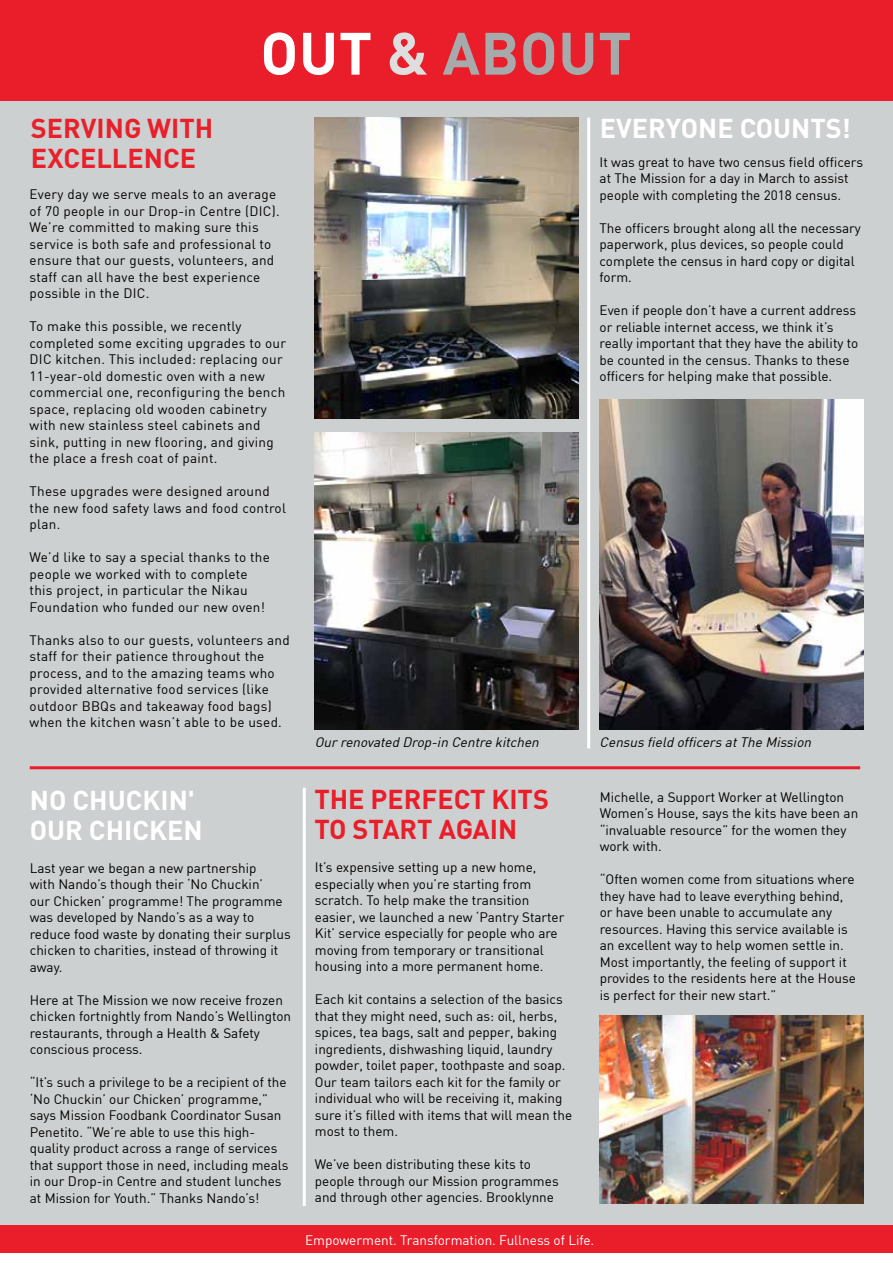
<style>
.page{position:relative;width:893px;height:1263px;background:#fff}
.page>*{position:absolute;margin:0;border:0;box-sizing:border-box;transform-origin:0 0}
.t1{font:58.8px "DIN";color:#a7aaab}
.t2{font:700 27px/30px "DIN Pro";color:#fff}
.t3{font:700 27px/30px "DIN Pro";color:#ea1d2a}
.t4{font:700 27px/30px "DIN Pro";color:#e9202c}
.t5{font:13.5px/16.5px "DIN";color:#000}
.t6{font:13.5px/16.5px "DIN";letter-spacing:.02em;color:#000}
.t7{font:italic 13.5px "DIN";color:#000}
.t8{font:13.5px "DIN";color:#fff}
.s1{color:#fff}
.s2{color:#dfdedf}
</style>
<div class="page">
<div style="left:0;top:0;width:893px;height:1244px;background:#cdd0d0"></div>
<div style="left:0;top:1225px;width:893px;height:27px;background:#ea1d2a"></div>
<hr style="left:30px;top:766px;width:830px;height:3px;background:#ea1d2a">
<hr style="left:587px;top:118px;width:3px;height:630px;background:#fff">
<div style="left:0;top:0;width:893px;height:100px;background:#ea1d2a"></div>
<img style="left:315px;top:433px;width:263px;height:296px">
<hr style="left:303px;top:788px;width:3px;height:418px;background:#fff">
<img style="left:600px;top:1015px;width:264px;height:188px">
<img style="left:600px;top:399px;width:263px;height:330px">
<img style="left:315px;top:118px;width:263px;height:300px">
<h1 class="t1" style="left:262px;top:14px;width:370px"><span class="s1">OUT</span> <span class="s2">&amp;</span> ABOUT</h1>
<h2 class="t4" style="left:31px;top:113px;width:184px">SERVING WITH<br>EXCELLENCE</h2>
<p class="t6" style="left:30px;top:186px;width:252px">Every day we serve meals to an average of 70 people in our Drop-in Centre (DIC).<br>We’re committed to making sure this service is both safe and professional to ensure that our guests, volunteers, and staff can all have the best experience possible in the DIC.</p>
<p class="t6" style="left:30px;top:318px;width:258px">To make this possible, we recently completed some exciting upgrades to our DIC kitchen. This included: replacing our 11-year-old domestic oven with a new commercial one, reconfiguring the bench space, replacing old wooden cabinetry with new stainless steel cabinets and sink, putting in new flooring, and giving the place a fresh coat of paint.</p>
<p class="t6" style="left:30px;top:483px;width:258px">These upgrades were designed around the new food safety laws and food control plan.</p>
<p class="t6" style="left:30px;top:549px;width:242px">We’d like to say a special thanks to the people we worked with to complete this project, in particular the Nikau Foundation who funded our new oven!</p>
<p class="t6" style="left:30px;top:631px;width:262px">Thanks also to our guests, volunteers and staff for their patience throughout the process, and to the amazing teams who provided alternative food services (like outdoor BBQs and takeaway food bags) when the kitchen wasn’t able to be used.</p>
<h2 class="t2" style="left:30px;top:784px;width:174px">NO CHUCKIN'<br>OUR CHICKEN</h2>
<p class="t5" style="left:30px;top:859px;width:263px">Last year we began a new partnership<br>with Nando’s though their ‘No Chuckin’<br>our Chicken’ programme! The programme was developed by Nando’s as a way to reduce food waste by donating their surplus chicken to charities, instead of throwing it away.</p>
<p class="t5" style="left:30px;top:991px;width:263px">Here at The Mission we now receive frozen chicken fortnightly from Nando’s Wellington restaurants, through a Health &amp; Safety conscious process.</p>
<p class="t5" style="left:30px;top:1074px;width:260px">“It’s such a privilege to be a recipient of the ‘No Chuckin’ our Chicken’ programme,” says Mission Foodbank Coordinator Susan Penetito. “We’re able to use this high&shy;quality product across a range of services that support those in need, including meals in our Drop-in Centre and student lunches at Mission for Youth.” Thanks Nando’s!</p>
<h2 class="t2" style="left:600px;top:112px;width:253px">EVERYONE COUNTS!</h2>
<p class="t5" style="left:600px;top:153px;width:265px">It was great to have two census field officers at The Mission for a day in March to assist people with completing the 2018 census.</p>
<p class="t5" style="left:600px;top:219px;width:263px">The officers brought along all the necessary paperwork, plus devices, so people could complete the census in hard copy or digital form.</p>
<p class="t5" style="left:600px;top:302px;width:260px">Even if people don’t have a current address or reliable internet access, we think it’s really important that they have the ability to be counted in the census. Thanks to these officers for helping make that possible.</p>
<p class="t7" style="left:315px;top:734px;width:229px">Ourrenovated Drop-in Centre kitchen</p>
<p class="t7" style="left:600px;top:734px;width:216px">Census field officers atThe Mission</p>
<h2 class="t3" style="left:314px;top:783px;width:236px">THE PERFECT KITS<br>TO START AGAIN</h2>
<p class="t5" style="left:315px;top:859px;width:251px">It’s expensive setting up a new home, especially when you’re starting from scratch. To help make the transition easier, we launched a new ‘Pantry Starter Kit’ service especially for people who are moving from temporary or transitional housing into a more permanent home.</p>
<p class="t5" style="left:315px;top:991px;width:259px">Each kit contains a selection of the basics that they might need, such as: oil, herbs, spices, tea bags, salt and pepper, baking ingredients, dishwashing liquid, laundry powder, toilet paper, toothpaste and soap.<br>Our team tailors each kit for the family or individual who will be receiving it, making sure it’s filled with items that will mean the most to them.</p>
<p class="t5" style="left:315px;top:1156px;width:245px">We’ve been distributing these kits to people through our Mission programmes and through other agencies. Brooklynne</p>
<p class="t5" style="left:600px;top:788px;width:260px">Michelle, a Support Worker at Wellington Women’s House, says the kits have been an “invaluable resource” for the women they work with.</p>
<p class="t5" style="left:600px;top:871px;width:258px">“Often women come from situations where they have had to leave everything behind, or have been unable to accumulate any resources. Having this service available is an excellent way to help women settle in.<br>Most importantly, the feeling of support it provides to the residents here at the House is perfect for their new start.”</p>
<p class="t8" style="left:305px;top:1231px;width:291px">Empowerment. Transformation. Fullness of Life.</p>
</div>
